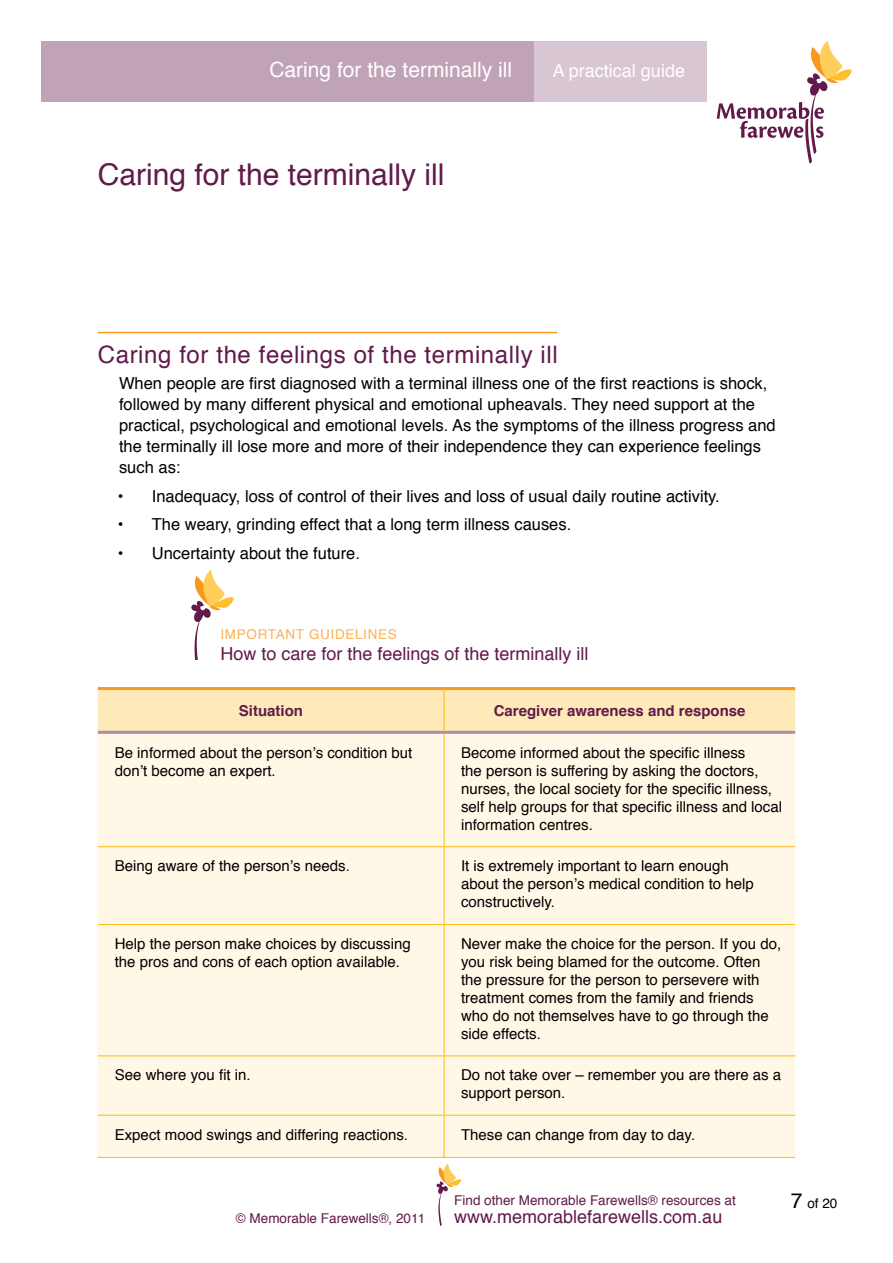
<style>
.page{position:relative;width:893px;height:1263px;background:#fff}
.page>*{position:absolute;margin:0;border:0;box-sizing:border-box;transform-origin:0 0}
.t1{font:30px "Helvetica";color:#621a4b}
.t2{font:24px "Helvetica";letter-spacing:.025em;color:#621a4b}
.t3{font:21px "Helvetica";color:#fff}
.t4{font:18px "Helvetica";color:#621a4b}
.t5{font:18px "Helvetica";color:#fff}
.t6{font:16.5px/21px "Helvetica";color:#000}
.t7{font:15px/18px "Helvetica";color:#000}
.t8{font:700 15px "Helvetica";color:#621a4b}
.t9{font:13.5px "Helvetica";color:#621a4b}
.t10{font:13.5px "Helvetica";letter-spacing:.05em;color:#fab255}
.t11{font:13.5px "Helvetica";color:#000}
</style>
<div class="page">
<svg style="left:717px;top:40px;width:134px;height:123px"></svg>
<svg style="left:437px;top:1163px;width:24px;height:63px"></svg>
<div style="left:534px;top:41px;width:173px;height:61px;background:#d8c6d2"></div>
<div style="left:41px;top:41px;width:493px;height:61px;background:#c0a3b7"></div>
<hr style="left:98px;top:332px;width:459px;height:1px;background:#f8981d">
<svg style="left:191px;top:569px;width:43px;height:91px"></svg>
<div style="left:98px;top:690px;width:697px;height:41px;background:#feeab8"></div>
<div style="left:98px;top:734px;width:697px;height:423px;background:#fff8e7"></div>
<hr style="left:444px;top:734px;width:1px;height:112px;background:#fdb813">
<hr style="left:98px;top:846px;width:346px;height:1px;background:#fdb813">
<hr style="left:444px;top:846px;width:351px;height:1px;background:#fdb813">
<hr style="left:444px;top:847px;width:1px;height:77px;background:#fdb813">
<hr style="left:98px;top:924px;width:346px;height:1px;background:#fdb813">
<hr style="left:444px;top:924px;width:351px;height:1px;background:#fdb813">
<hr style="left:444px;top:925px;width:1px;height:130px;background:#fdb813">
<hr style="left:98px;top:1055px;width:346px;height:1px;background:#fdb813">
<hr style="left:444px;top:1055px;width:351px;height:1px;background:#fdb813">
<hr style="left:444px;top:1056px;width:1px;height:59px;background:#fdb813">
<hr style="left:98px;top:1115px;width:346px;height:1px;background:#fdb813">
<hr style="left:444px;top:1115px;width:351px;height:1px;background:#fdb813">
<hr style="left:444px;top:1115px;width:1px;height:42px;background:#fdb813">
<hr style="left:98px;top:1157px;width:346px;height:1px;background:#fdb813">
<hr style="left:444px;top:1157px;width:351px;height:1px;background:#fdb813">
<hr style="left:98px;top:687px;width:346px;height:3px;background:#f8981d">
<hr style="left:444px;top:687px;width:351px;height:3px;background:#f8981d">
<hr style="left:444px;top:690px;width:1px;height:41px;background:#fdb813">
<hr style="left:98px;top:731px;width:346px;height:3px;background:#b08ca5">
<hr style="left:444px;top:731px;width:351px;height:3px;background:#b08ca5">
<h3 class="t3" style="left:269px;top:52px;width:244px">Caring for the terminally ill</h3>
<p class="t5" style="left:553px;top:56px;width:134px">A practical guide</p>
<h1 class="t1" style="left:98px;top:148px;width:348px">Caring for the terminally ill</h1>
<h2 class="t2" style="left:98px;top:334px;width:461px">Caring for the feelings of the terminally ill</h2>
<p class="t6" style="left:119px;top:372px;width:658px">When people are first diagnosed with a terminal illness one of the first reactions is shock, followed by many different physical and emotional upheavals. They need support at the practical, psychological and emotional levels. As the symptoms of the illness progress and the terminally ill lose more and more of their independence they can experience feelings such as:</p>
<p class="t6" style="left:118px;top:485px;width:604px">• Inadequacy, loss of control of their lives and loss of usual daily routine activity.</p>
<p class="t6" style="left:118px;top:514px;width:455px">• The weary, grinding effect that a long term illness causes.</p>
<p class="t6" style="left:118px;top:542px;width:244px">• Uncertainty about the future.</p>
<p class="t10" style="left:220px;top:622px;width:178px">IMPORTANT GUIDELINES</p>
<p class="t4" style="left:220px;top:638px;width:370px">How to care for the feelings of the terminally ill</p>
<p class="t8" style="left:239px;top:697px;width:66px">Situation</p>
<p class="t8" style="left:494px;top:697px;width:253px">Caregiver awareness and response</p>
<p class="t7" style="left:115px;top:743px;width:299px">Be informed about the person’s condition but don’t become an expert.</p>
<p class="t7" style="left:461px;top:743px;width:322px">Become informed about the specific illness<br>the person is suffering by asking the doctors, nurses, the local society for the specific illness, self help groups for that specific illness and local information centres.</p>
<p class="t7" style="left:115px;top:856px;width:237px">Being aware of the person’s needs.</p>
<p class="t7" style="left:461px;top:856px;width:294px">It is extremely important to learn enough about the person’s medical condition to help constructively.</p>
<p class="t7" style="left:115px;top:934px;width:297px">Help the person make choices by discussing the pros and cons of each option available.</p>
<p class="t7" style="left:461px;top:934px;width:322px">Never make the choice for the person. If you do, you risk being blamed for the outcome. Often the pressure for the person to persevere with treatment comes from the family and friends who do not themselves have to go through the side effects.</p>
<p class="t7" style="left:115px;top:1065px;width:137px">See where you fit in.</p>
<p class="t7" style="left:461px;top:1065px;width:322px">Do not take over – remember you are there as a support person.</p>
<p class="t7" style="left:115px;top:1125px;width:295px">Expect mood swings and differing reactions.</p>
<p class="t7" style="left:461px;top:1125px;width:236px">These can change from day to day.</p>
<p class="t9" style="left:236px;top:1206px;width:191px">© Memorable Farewells®, 2011</p>
<p class="t9" style="left:454px;top:1188px;width:283px">Find other Memorable Farewells® resources at</p>
<p class="t4" style="left:454px;top:1201px;width:270px">www.memorablefarewells.com.au</p>
<p class="t11" style="left:807px;top:1191px;width:32px">of 20</p>
</div>
